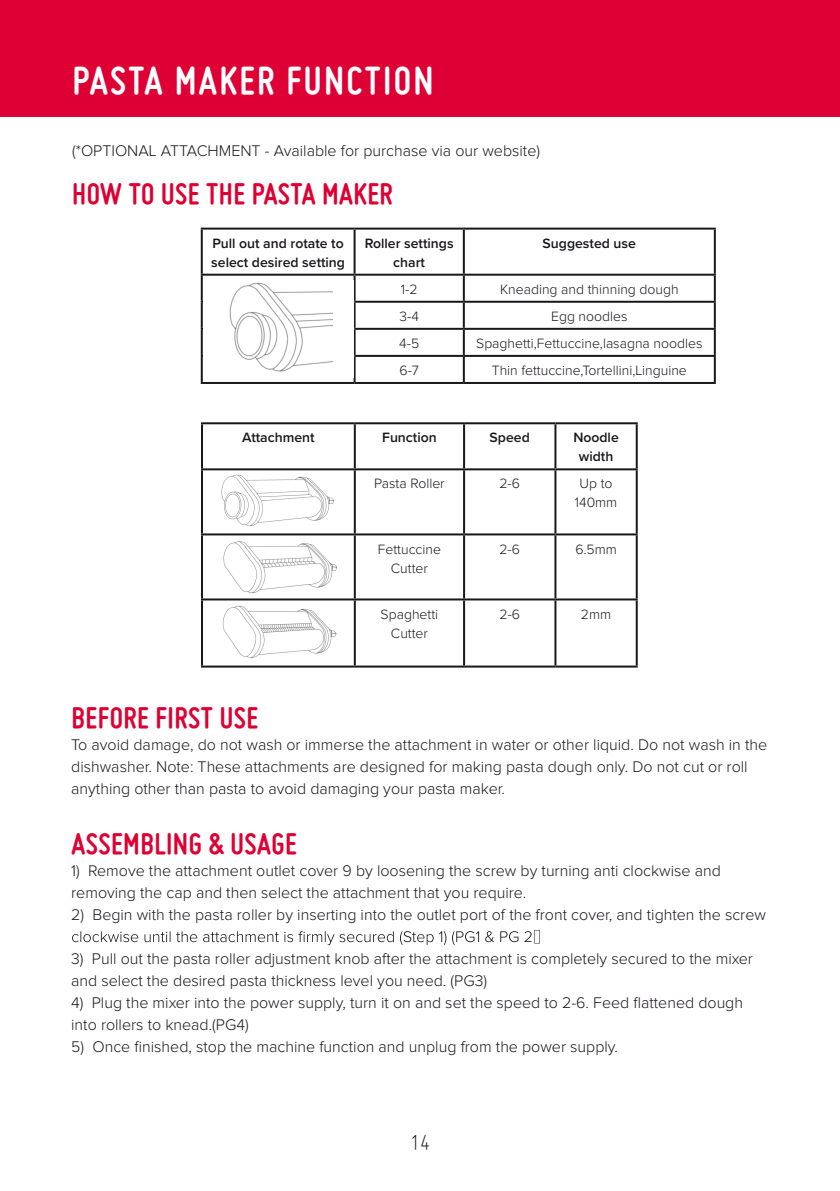
<style>
.page{position:relative;width:840px;height:1191px;background:#fff}
.page>*{position:absolute;margin:0;border:0;box-sizing:border-box;transform-origin:0 0}
.t1{font:700 42px "Miso";letter-spacing:.055em;color:#fff}
.t2{font:700 32px "Miso";letter-spacing:.015em;color:#de0033}
.t3{font:300 24px "Miso";color:#1a171c}
.t4{font:300 16px/22px "Proxima Nova";color:#1a171c}
.t5{font:300 14px/19px "Proxima Nova";color:#1a171c;text-align:center}
.t6{font:600 14px/19px "Proxima Nova";color:#1a171c;text-align:center}
</style>
<div class="page">
<div style="left:0;top:0;width:839px;height:116px;background:#de0034"></div>
<svg style="left:72px;top:930px;width:467px;height:15px"></svg>
<hr style="left:201px;top:422px;width:153px;height:2px;background:#1a171c">
<hr style="left:201px;top:424px;width:2px;height:44px;background:#1a171c">
<hr style="left:354px;top:422px;width:110px;height:2px;background:#1a171c">
<hr style="left:353px;top:424px;width:2px;height:44px;background:#1a171c">
<hr style="left:464px;top:422px;width:91px;height:2px;background:#1a171c">
<hr style="left:463px;top:424px;width:2px;height:44px;background:#1a171c">
<hr style="left:555px;top:422px;width:82px;height:2px;background:#1a171c">
<hr style="left:554px;top:424px;width:2px;height:44px;background:#1a171c">
<hr style="left:635px;top:424px;width:2px;height:44px;background:#1a171c">
<hr style="left:201px;top:468px;width:153px;height:2px;background:#1a171c">
<hr style="left:201px;top:470px;width:2px;height:63px;background:#1a171c">
<hr style="left:354px;top:468px;width:110px;height:2px;background:#1a171c">
<hr style="left:353px;top:470px;width:2px;height:63px;background:#1a171c">
<hr style="left:464px;top:468px;width:91px;height:2px;background:#1a171c">
<hr style="left:463px;top:470px;width:2px;height:63px;background:#1a171c">
<hr style="left:555px;top:468px;width:82px;height:2px;background:#1a171c">
<hr style="left:554px;top:470px;width:2px;height:63px;background:#1a171c">
<hr style="left:635px;top:470px;width:2px;height:63px;background:#1a171c">
<hr style="left:201px;top:533px;width:153px;height:2px;background:#1a171c">
<hr style="left:201px;top:535px;width:2px;height:63px;background:#1a171c">
<hr style="left:354px;top:533px;width:110px;height:2px;background:#1a171c">
<hr style="left:353px;top:535px;width:2px;height:63px;background:#1a171c">
<hr style="left:464px;top:533px;width:91px;height:2px;background:#1a171c">
<hr style="left:463px;top:535px;width:2px;height:63px;background:#1a171c">
<hr style="left:555px;top:533px;width:82px;height:2px;background:#1a171c">
<hr style="left:554px;top:535px;width:2px;height:63px;background:#1a171c">
<hr style="left:635px;top:535px;width:2px;height:63px;background:#1a171c">
<hr style="left:201px;top:598px;width:153px;height:2px;background:#1a171c">
<hr style="left:201px;top:600px;width:2px;height:65px;background:#1a171c">
<hr style="left:354px;top:598px;width:110px;height:2px;background:#1a171c">
<hr style="left:353px;top:600px;width:2px;height:65px;background:#1a171c">
<hr style="left:464px;top:598px;width:91px;height:2px;background:#1a171c">
<hr style="left:463px;top:600px;width:2px;height:65px;background:#1a171c">
<hr style="left:555px;top:598px;width:82px;height:2px;background:#1a171c">
<hr style="left:554px;top:600px;width:2px;height:65px;background:#1a171c">
<hr style="left:635px;top:600px;width:2px;height:65px;background:#1a171c">
<hr style="left:201px;top:665px;width:153px;height:2px;background:#1a171c">
<hr style="left:354px;top:665px;width:110px;height:2px;background:#1a171c">
<hr style="left:464px;top:665px;width:91px;height:2px;background:#1a171c">
<hr style="left:555px;top:665px;width:82px;height:2px;background:#1a171c">
<hr style="left:201px;top:228px;width:153px;height:2px;background:#1a171c">
<hr style="left:201px;top:230px;width:2px;height:44px;background:#1a171c">
<hr style="left:354px;top:228px;width:109px;height:2px;background:#1a171c">
<hr style="left:353px;top:230px;width:2px;height:44px;background:#1a171c">
<hr style="left:463px;top:228px;width:252px;height:2px;background:#1a171c">
<hr style="left:462px;top:230px;width:2px;height:44px;background:#1a171c">
<hr style="left:713px;top:230px;width:2px;height:44px;background:#1a171c">
<hr style="left:201px;top:274px;width:153px;height:2px;background:#1a171c">
<hr style="left:201px;top:276px;width:2px;height:25px;background:#1a171c">
<hr style="left:354px;top:274px;width:109px;height:2px;background:#1a171c">
<hr style="left:353px;top:276px;width:2px;height:25px;background:#1a171c">
<hr style="left:463px;top:274px;width:252px;height:2px;background:#1a171c">
<hr style="left:462px;top:276px;width:2px;height:25px;background:#1a171c">
<hr style="left:713px;top:276px;width:2px;height:25px;background:#1a171c">
<hr style="left:201px;top:301px;width:153px;height:2px;background:#1a171c">
<hr style="left:201px;top:303px;width:2px;height:25px;background:#1a171c">
<hr style="left:354px;top:301px;width:109px;height:2px;background:#1a171c">
<hr style="left:353px;top:303px;width:2px;height:25px;background:#1a171c">
<hr style="left:463px;top:301px;width:252px;height:2px;background:#1a171c">
<hr style="left:462px;top:303px;width:2px;height:25px;background:#1a171c">
<hr style="left:713px;top:303px;width:2px;height:25px;background:#1a171c">
<hr style="left:201px;top:328px;width:153px;height:2px;background:#1a171c">
<hr style="left:201px;top:330px;width:2px;height:25px;background:#1a171c">
<hr style="left:354px;top:328px;width:109px;height:2px;background:#1a171c">
<hr style="left:353px;top:330px;width:2px;height:25px;background:#1a171c">
<hr style="left:463px;top:328px;width:252px;height:2px;background:#1a171c">
<hr style="left:462px;top:330px;width:2px;height:25px;background:#1a171c">
<hr style="left:713px;top:330px;width:2px;height:25px;background:#1a171c">
<hr style="left:201px;top:355px;width:153px;height:2px;background:#1a171c">
<hr style="left:201px;top:357px;width:2px;height:25px;background:#1a171c">
<hr style="left:354px;top:355px;width:109px;height:2px;background:#1a171c">
<hr style="left:353px;top:357px;width:2px;height:25px;background:#1a171c">
<hr style="left:463px;top:355px;width:252px;height:2px;background:#1a171c">
<hr style="left:462px;top:357px;width:2px;height:25px;background:#1a171c">
<hr style="left:713px;top:357px;width:2px;height:25px;background:#1a171c">
<hr style="left:201px;top:382px;width:153px;height:2px;background:#1a171c">
<hr style="left:354px;top:382px;width:109px;height:2px;background:#1a171c">
<hr style="left:463px;top:382px;width:252px;height:2px;background:#1a171c">
<div style="left:203px;top:280px;width:150px;height:98px;background:#fff"></div>
<img style="left:221px;top:474px;width:113px;height:53px">
<img style="left:223px;top:541px;width:115px;height:53px">
<img style="left:222px;top:605px;width:115px;height:53px">
<img style="left:229px;top:282px;width:103px;height:90px">
<h1 class="t1" style="left:72px;top:57px;width:362px">PASTA MAKER FUNCTION</h1>
<p class="t4" style="left:72px;top:140px;width:469px">(*OPTIONAL ATTACHMENT - Available for purchase via our website)</p>
<h2 class="t2" style="left:72px;top:176px;width:322px">HOW TO USE THE PASTA MAKER</h2>
<p class="t6" style="left:211px;top:233px;width:135px;text-align:left">Pull out and rotate to select desired setting</p>
<p class="t6" style="left:364px;top:233px;width:90px">Roller settings chart</p>
<p class="t6" style="left:542px;top:233px;width:95px">Suggested use</p>
<p class="t5" style="left:400px;top:280px;width:18px">1-2</p>
<p class="t5" style="left:499px;top:280px;width:180px">Kneading and thinning dough</p>
<p class="t5" style="left:399px;top:307px;width:21px">3-4</p>
<p class="t5" style="left:550px;top:307px;width:78px">Egg noodles</p>
<p class="t5" style="left:399px;top:334px;width:21px">4-5</p>
<p class="t5" style="left:476px;top:334px;width:228px">Spaghetti,Fettuccine,lasagna noodles</p>
<p class="t5" style="left:399px;top:361px;width:21px">6-7</p>
<p class="t5" style="left:491px;top:361px;width:196px">Thin fettuccine,Tortellini,Linguine</p>
<p class="t6" style="left:242px;top:428px;width:74px">Attachment</p>
<p class="t6" style="left:382px;top:428px;width:56px">Function</p>
<p class="t6" style="left:489px;top:428px;width:42px">Speed</p>
<p class="t6" style="left:573px;top:428px;width:47px">Noodle width</p>
<p class="t5" style="left:374px;top:475px;width:72px">Pasta Roller</p>
<p class="t5" style="left:499px;top:475px;width:22px">2-6</p>
<p class="t5" style="left:574px;top:475px;width:44px">Up to<br>140mm</p>
<p class="t5" style="left:377px;top:540px;width:65px">Fettuccine<br>Cutter</p>
<p class="t5" style="left:499px;top:540px;width:22px">2-6</p>
<p class="t5" style="left:575px;top:540px;width:43px">6.5mm</p>
<p class="t5" style="left:380px;top:605px;width:59px">Spaghetti<br>Cutter</p>
<p class="t5" style="left:499px;top:605px;width:22px">2-6</p>
<p class="t5" style="left:580px;top:605px;width:32px">2mm</p>
<h2 class="t2" style="left:71px;top:699px;width:188px">BEFORE FIRST USE</h2>
<p class="t4" style="left:71px;top:734px;width:697px">To avoid damage, do not wash or immerse the attachment in water or other liquid. Do not wash in the dishwasher. Note: These attachments are designed for making pasta dough only. Do not cut or roll anything other than pasta to avoid damaging your pasta maker.</p>
<h2 class="t2" style="left:71px;top:825px;width:227px">ASSEMBLING &amp; USAGE</h2>
<p class="t4" style="left:71px;top:860px;width:650px">1) Remove the attachment outlet cover 9 by loosening the screw by turning anti clockwise and removing the cap and then select the attachment that you require.</p>
<p class="t4" style="left:71px;top:904px;width:695px">2) Begin with the pasta roller by inserting into the outlet port of the front cover, and tighten the screw</p>
<p class="t4" style="left:71px;top:948px;width:683px">3) Pull out the pasta roller adjustment knob after the attachment is completely secured to the mixer and select the desired pasta thickness level you need. (PG3)</p>
<p class="t4" style="left:71px;top:992px;width:673px">4) Plug the mixer into the power supply, turn it on and set the speed to 2-6. Feed flattened dough into rollers to knead.(PG4)</p>
<p class="t4" style="left:71px;top:1036px;width:548px">5) Once finished, stop the machine function and unplug from the power supply.</p>
<h3 class="t3" style="left:410px;top:1129px;width:21px">14</h3>
</div>
